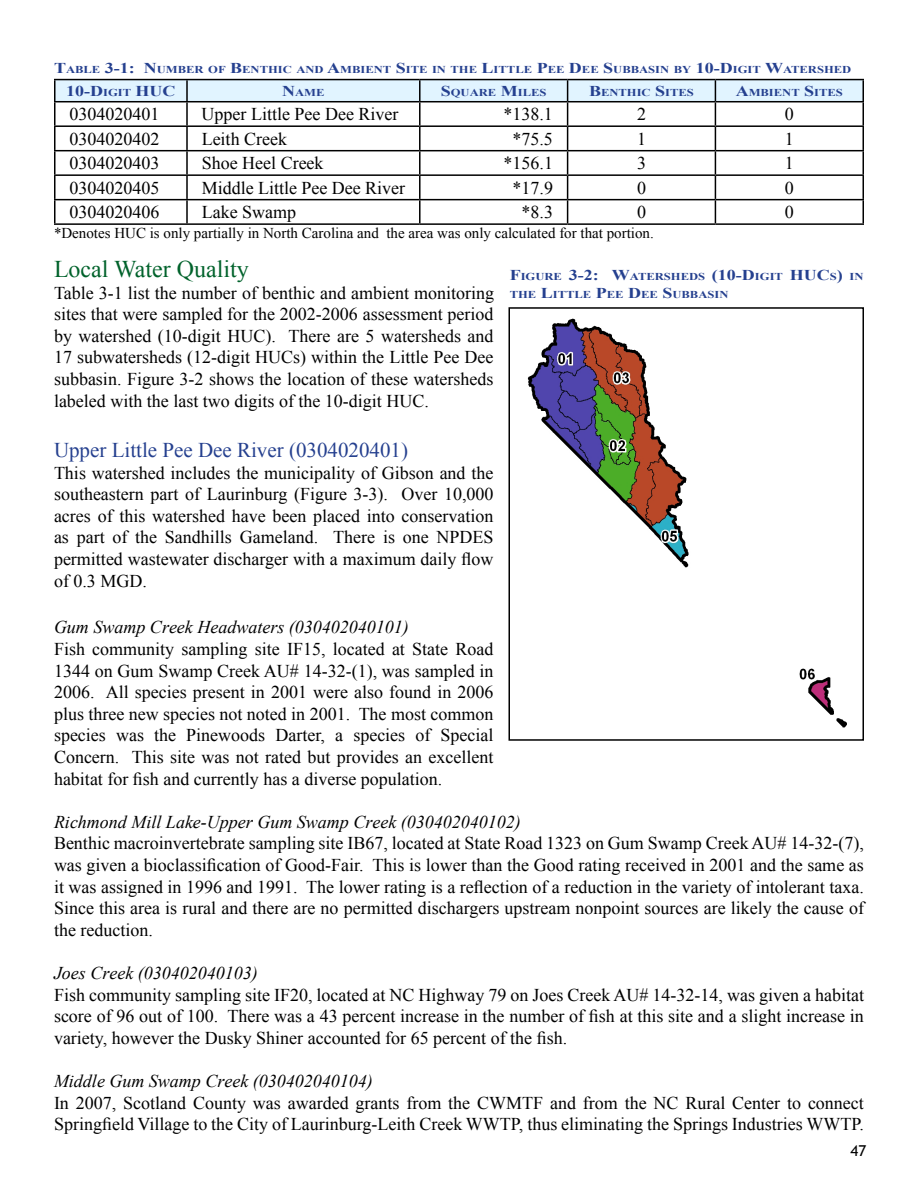
<style>
.page{position:relative;width:918px;height:1188px;background:#fff}
.page>*{position:absolute;margin:0;border:0;box-sizing:border-box;transform-origin:0 0}
.t1{font:24px "Times New Roman";color:#00622b}
.t2{font:21px "Times New Roman";color:#25408f}
.t3{font:18px/21.6px "Times New Roman";color:#000;text-align:justify}
.t4{font:italic 18px "Times New Roman";color:#000}
.t5{font:15px "Times New Roman";color:#000}
.t6{font:700 15px "Times New Roman";color:#25408f;scale:1.2 1}
.t7{font:15px "Trebuchet MS";color:#000}
.t8{font:700 10.5px/18px "Times New Roman";color:#25408f;scale:1.2 1}
.s1{font-size:15px}
.s2{font-size:10.5px}
</style>
<div class="page">
<hr style="left:54px;top:79px;width:133px;height:1px;background:#000">
<hr style="left:54px;top:80px;width:2px;height:21px;background:#000">
<hr style="left:187px;top:79px;width:233px;height:1px;background:#000">
<hr style="left:420px;top:79px;width:148px;height:1px;background:#000">
<hr style="left:568px;top:79px;width:147px;height:1px;background:#000">
<hr style="left:715px;top:79px;width:149px;height:1px;background:#000">
<hr style="left:862px;top:80px;width:2px;height:21px;background:#000">
<hr style="left:54px;top:101px;width:133px;height:1px;background:#000">
<hr style="left:54px;top:102px;width:2px;height:23px;background:#000">
<hr style="left:715px;top:101px;width:149px;height:1px;background:#000">
<hr style="left:862px;top:102px;width:2px;height:23px;background:#000">
<hr style="left:54px;top:125px;width:133px;height:2px;background:#000">
<hr style="left:54px;top:127px;width:2px;height:23px;background:#000">
<hr style="left:715px;top:125px;width:149px;height:2px;background:#000">
<hr style="left:862px;top:127px;width:2px;height:23px;background:#000">
<hr style="left:54px;top:150px;width:133px;height:1px;background:#000">
<hr style="left:54px;top:151px;width:2px;height:23px;background:#000">
<hr style="left:715px;top:150px;width:149px;height:1px;background:#000">
<hr style="left:862px;top:151px;width:2px;height:23px;background:#000">
<hr style="left:54px;top:174px;width:133px;height:2px;background:#000">
<hr style="left:54px;top:176px;width:2px;height:23px;background:#000">
<hr style="left:715px;top:174px;width:149px;height:2px;background:#000">
<hr style="left:862px;top:176px;width:2px;height:23px;background:#000">
<hr style="left:54px;top:199px;width:133px;height:1px;background:#000">
<hr style="left:54px;top:200px;width:2px;height:23px;background:#000">
<hr style="left:715px;top:199px;width:149px;height:1px;background:#000">
<svg style="left:55px;top:80px;width:808px;height:143px"></svg>
<hr style="left:862px;top:200px;width:2px;height:23px;background:#000">
<hr style="left:54px;top:223px;width:133px;height:2px;background:#000">
<hr style="left:187px;top:223px;width:233px;height:2px;background:#000">
<hr style="left:420px;top:223px;width:148px;height:2px;background:#000">
<hr style="left:568px;top:223px;width:147px;height:2px;background:#000">
<hr style="left:715px;top:223px;width:149px;height:2px;background:#000">
<img style="left:527px;top:318px;width:320px;height:410px">
<div style="left:508px;top:307px;width:356px;height:434px;border:2px solid #000"></div>
<p class="t8" style="left:54px;top:60px;width:666px"><span class="s1">T</span>ABLE <span class="s1">3-1: N</span>UMBER OF <span class="s1">B</span>ENTHIC AND <span class="s1">A</span>MBIENT <span class="s1">S</span>ITE IN THE <span class="s1">L</span>ITTLE <span class="s1">P</span>EE <span class="s1">D</span>EE <span class="s1">S</span>UBBASIN BY <span class="s1">10-D</span>IGIT <span class="s1">W</span>ATERSHED</p>
<p class="t6" style="left:66px;top:80px;width:93px">10-D<span class="s2">IGIT</span> HUC</p>
<p class="t8" style="left:282px;top:83px;width:37px"><span class="s1">N</span>AME</p>
<p class="t8" style="left:441px;top:83px;width:90px"><span class="s1">S</span>QUARE <span class="s1">M</span>ILES</p>
<p class="t8" style="left:589px;top:83px;width:89px"><span class="s1">B</span>ENTHIC <span class="s1">S</span>ITES</p>
<p class="t8" style="left:736px;top:83px;width:91px"><span class="s1">A</span>MBIENT <span class="s1">S</span>ITES</p>
<p class="t3" style="left:69px;top:103px;width:91px">0304020401</p>
<p class="t3" style="left:202px;top:103px;width:198px">Upper Little Pee Dee River</p>
<p class="t3" style="left:503px;top:103px;width:51px">*138.1</p>
<p class="t3" style="left:637px;top:103px;width:10px">2</p>
<p class="t3" style="left:785px;top:103px;width:10px">0</p>
<p class="t3" style="left:69px;top:128px;width:91px">0304020402</p>
<p class="t3" style="left:202px;top:128px;width:87px">Leith Creek</p>
<p class="t3" style="left:512px;top:128px;width:42px">*75.5</p>
<p class="t3" style="left:637px;top:128px;width:10px">1</p>
<p class="t3" style="left:785px;top:128px;width:10px">1</p>
<p class="t3" style="left:69px;top:152px;width:91px">0304020403</p>
<p class="t3" style="left:202px;top:152px;width:123px">Shoe Heel Creek</p>
<p class="t3" style="left:504px;top:152px;width:51px">*156.1</p>
<p class="t3" style="left:637px;top:152px;width:10px">3</p>
<p class="t3" style="left:785px;top:152px;width:10px">1</p>
<p class="t3" style="left:69px;top:177px;width:91px">0304020405</p>
<p class="t3" style="left:202px;top:177px;width:205px">Middle Little Pee Dee River</p>
<p class="t3" style="left:513px;top:177px;width:42px">*17.9</p>
<p class="t3" style="left:637px;top:177px;width:10px">0</p>
<p class="t3" style="left:785px;top:177px;width:10px">0</p>
<p class="t3" style="left:69px;top:201px;width:91px">0304020406</p>
<p class="t3" style="left:202px;top:201px;width:96px">Lake Swamp</p>
<p class="t3" style="left:522px;top:201px;width:33px">*8.3</p>
<p class="t3" style="left:637px;top:201px;width:10px">0</p>
<p class="t3" style="left:785px;top:201px;width:10px">0</p>
<p class="t5" style="left:54px;top:223px;width:601px">*Denotes HUC is only partially in North Carolina and the area was only calculated for that portion.</p>
<h1 class="t1" style="left:54px;top:253px;width:196px">Local Water Quality</h1>
<p class="t3" style="left:54px;top:282px;width:442px">Table 3-1 list the number of benthic and ambient monitoring sites that were sampled for the 2002-2006 assessment period by watershed (10-digit HUC). There are 5 watersheds and 17 subwatersheds (12-digit HUCs) within the Little Pee Dee subbasin. Figure 3-2 shows the location of these watersheds labeled with the last two digits of the 10-digit HUC.</p>
<p class="t2" style="left:54px;top:436px;width:356px">Upper Little Pee Dee River (0304020401)</p>
<p class="t3" style="left:54px;top:462px;width:441px">This watershed includes the municipality of Gibson and the southeastern part of Laurinburg (Figure 3-3). Over 10,000 acres of this watershed have been placed into conservation as part of the Sandhills Gameland. There is one NPDES permitted wastewater discharger with a maximum daily flow of 0.3 MGD.</p>
<p class="t4" style="left:54px;top:615px;width:356px">Gum Swamp Creek Headwaters (030402040101)</p>
<p class="t3" style="left:54px;top:638px;width:441px">Fish community sampling site IF15, located at State Road 1344 on Gum Swamp Creek AU# 14-32-(1), was sampled in 2006. All species present in 2001 were also found in 2006 plus three new species not noted in 2001. The most common species was the Pinewoods Darter, a species of Special Concern. This site was not rated but provides an excellent habitat for fish and currently has a diverse population.</p>
<p class="t4" style="left:54px;top:809px;width:468px">Richmond Mill Lake-Upper Gum Swamp Creek (030402040102)</p>
<p class="t3" style="left:54px;top:832px;width:812px">Benthic macroinvertebrate sampling site IB67, located at State Road 1323 on Gum Swamp Creek AU# 14-32-(7), was given a bioclassification of Good-Fair. This is lower than the Good rating received in 2001 and the same as it was assigned in 1996 and 1991. The lower rating is a reflection of a reduction in the variety of intolerant taxa.<br>Since this area is rural and there are no permitted dischargers upstream nonpoint sources are likely the cause of the reduction.</p>
<p class="t4" style="left:54px;top:961px;width:205px">Joes Creek (030402040103)</p>
<p class="t3" style="left:54px;top:984px;width:812px">Fish community sampling site IF20, located at NC Highway 79 on Joes Creek AU# 14-32-14, was given a habitat score of 96 out of 100. There was a 43 percent increase in the number of fish at this site and a slight increase in variety, however the Dusky Shiner accounted for 65 percent of the fish.</p>
<p class="t4" style="left:54px;top:1069px;width:320px">Middle Gum Swamp Creek (030402040104)</p>
<p class="t3" style="left:54px;top:1092px;width:811px">In 2007, Scotland County was awarded grants from the CWMTF and from the NC Rural Center to connect<br>Springfield Village to the City of Laurinburg-Leith Creek WWTP, thus eliminating the Springs Industries WWTP.</p>
<p class="t8" style="left:510px;top:267px;width:296px"><span class="s1">F</span>IGURE <span class="s1">3-2: W</span>ATERSHEDS <span class="s1">(10-D</span>IGIT <span class="s1">HUC</span>S<span class="s1">)</span> IN<br>THE <span class="s1">L</span>ITTLE <span class="s1">P</span>EE <span class="s1">D</span>EE <span class="s1">S</span>UBBASIN</p>
<p class="t7" style="left:851px;top:1141px;width:17px">47</p>
</div>
